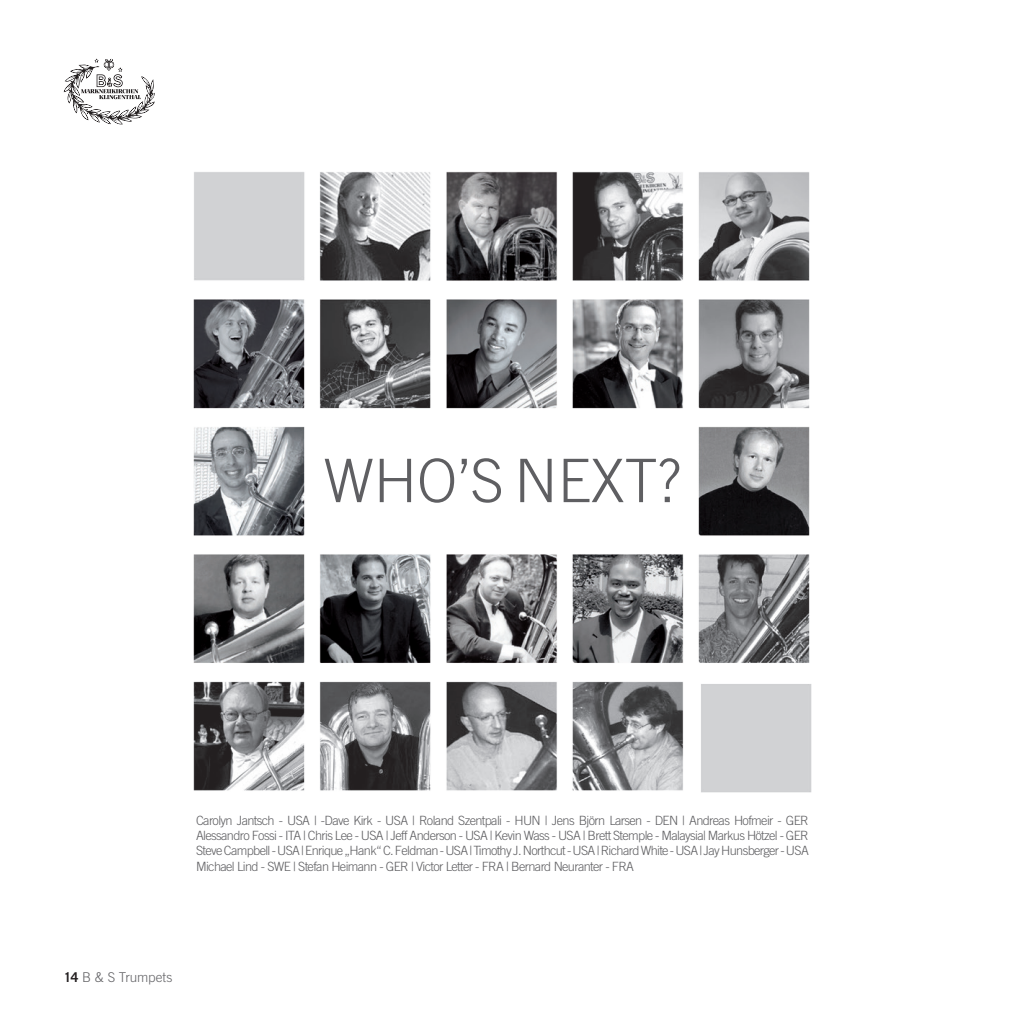
<style>
.page{position:relative;width:1021px;height:1021px;background:#fff}
.page>*{position:absolute;margin:0;border:0;box-sizing:border-box;transform-origin:0 0}
.t1{font:300 60px "Trade Gothic";color:#5f5f62}
.t2{font:300 13.5px "Trade Gothic";letter-spacing:-.005em;color:#636366}
.t3{font:300 12.75px "Trade Gothic";letter-spacing:-.05em;color:#5f5f62}
.s1{font-weight:700;color:#231f20}
</style>
<div class="page">
<img style="left:193px;top:171px;width:619px;height:622px">
<svg style="left:64px;top:59px;width:91px;height:65px"></svg>
<p class="t1" style="left:324px;top:445px;width:359px">WHO’S NEXT?</p>
<p class="t3" style="left:196px;top:812px;width:614px">Carolyn Jantsch - USA | -Dave Kirk - USA | Roland Szentpali - HUN | Jens Björn Larsen - DEN | Andreas Hofmeir - GER</p>
<p class="t3" style="left:196px;top:827px;width:614px">Alessandro Fossi - ITA | Chris Lee - USA | Jeff Anderson - USA | Kevin Wass - USA | Brett Stemple - Malaysia| Markus Hötzel - GER</p>
<p class="t3" style="left:196px;top:843px;width:614px">Steve Campbell - USA | Enrique „Hank“ C. Feldman - USA | Timothy J. Northcut - USA | Richard White - USA | Jay Hunsberger - USA</p>
<p class="t3" style="left:196px;top:858px;width:439px">Michael Lind - SWE | Stefan Heimann - GER | Victor Letter - FRA | Bernard Neuranter - FRA</p>
<p class="t2" style="left:64px;top:968px;width:110px"><span class="s1">14</span> B &amp; S Trumpets</p>
</div>
